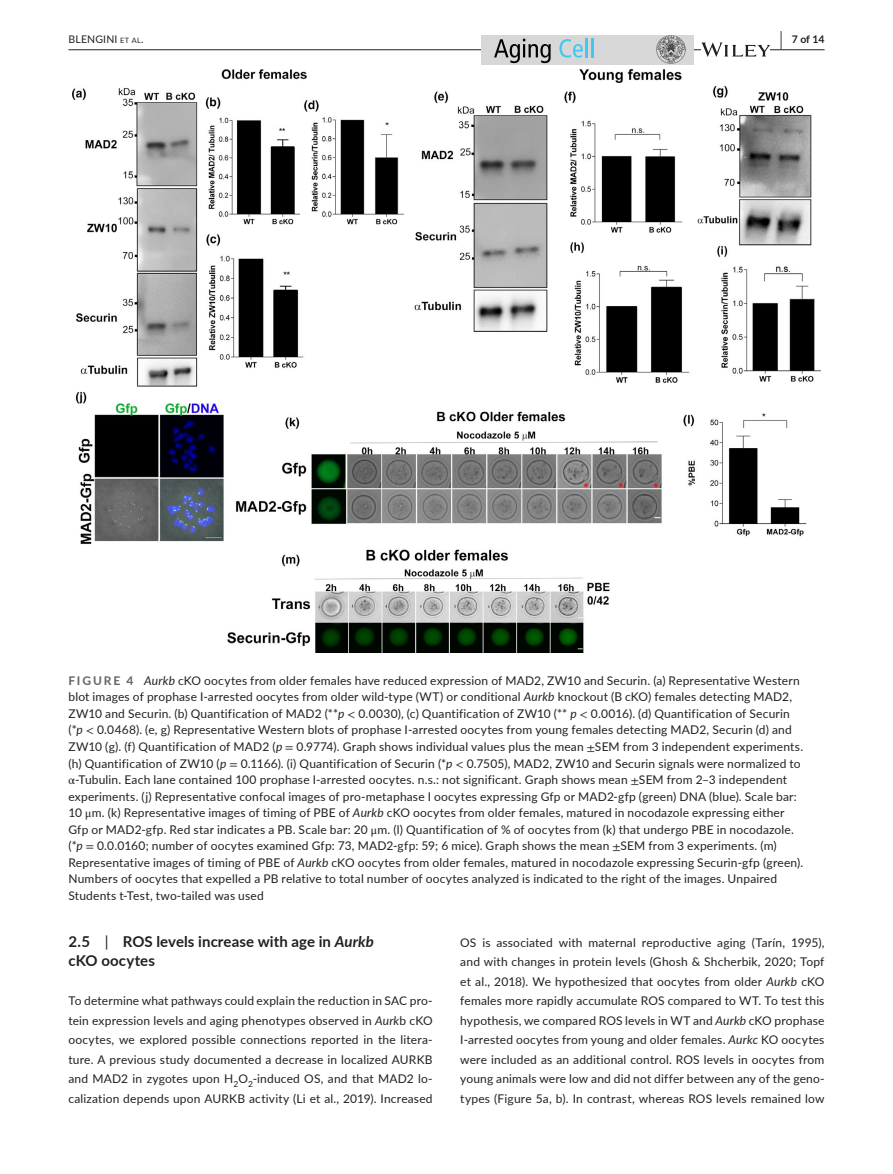
<style>
.page{position:relative;width:893px;height:1174px;background:#fff}
.page>*{position:absolute;margin:0;border:0;box-sizing:border-box;transform-origin:0 0}
.t1{font:700 15px/19.5px "Lato";letter-spacing:.005em;color:#231f20}
.t2{font:12px/19.5px "Lato";letter-spacing:.015em;color:#231f20;text-align:justify}
.t3{font:10.5px "Lato";letter-spacing:.02em;color:#231f20}
.t4{font:700 10.5px "Lato";color:#231f20}
.s1{font-size:7.35px}
.s2{font-size:19.5px}
.s3{font-weight:700;color:#636366}
.s4{font-style:italic}
.s5{font-family:"STIX"}
.s6{font-weight:400}
</style>
<div class="page">
<hr style="left:68px;top:49px;width:756px;height:1px;background:#231f20">
<div style="left:481px;top:35px;width:213px;height:29px;background:#d7d7d7"></div>
<svg style="left:494px;top:39px;width:57px;height:24px"></svg>
<svg style="left:559px;top:39px;width:24px;height:19px"></svg>
<hr style="left:585px;top:38px;width:3px;height:19px;background:#40c8f4">
<svg style="left:591px;top:38px;width:2px;height:19px"></svg>
<img style="left:657px;top:35px;width:28px;height:29px">
<svg style="left:701px;top:42px;width:69px;height:15px"></svg>
<img style="left:72px;top:69px;width:749px;height:584px">
<p class="t3" style="left:68px;top:31px;width:77px">BLENGINI <span class="s1">et al</span>.</p>
<p class="t4" style="left:780px;top:31px;width:46px"><span class="s2">|</span> 7 of 14</p>
<p class="t2" style="left:68px;top:672px;width:736px;line-height:16.5px;text-align:left"><span class="s3">FIGURE 4</span> <span class="s4">Aurkb</span> cKO oocytes from older females have reduced expression of MAD2, ZW10 and Securin. (a) Representative Western blot images of prophase I-arrested oocytes from older wild-type (WT) or conditional <span class="s4">Aurkb</span> knockout (B cKO) females detecting MAD2, ZW10 and Securin. (b) Quantification of MAD2 (**<span class="s4">p</span> <span class="s5">&lt;</span> 0.0030), (c) Quantification of ZW10 (** <span class="s4">p</span> <span class="s5">&lt;</span> 0.0016). (d) Quantification of Securin (*<span class="s4">p</span> <span class="s5">&lt;</span> 0.0468). (e, g) Representative Western blots of prophase I-arrested oocytes from young females detecting MAD2, Securin (d) and ZW10 (g). (f) Quantification of MAD2 (<span class="s4">p</span> <span class="s5">=</span> 0.9774). Graph shows individual values plus the mean <span class="s5">±</span>SEM from 3 independent experiments. (h) Quantification of ZW10 (<span class="s4">p</span> <span class="s5">=</span> 0.1166). (i) Quantification of Securin (*<span class="s4">p</span> <span class="s5">&lt;</span> 0.7505), MAD2, ZW10 and Securin signals were normalized to <span class="s5">α</span>-Tubulin. Each lane contained 100 prophase I-arrested oocytes. n.s.: not significant. Graph shows mean <span class="s5">±</span>SEM from 2–3 independent experiments. (j) Representative confocal images of pro-metaphase I oocytes expressing Gfp or MAD2-gfp (green) DNA (blue). Scale bar:<br>10 <span class="s5">μ</span>m. (k) Representative images of timing of PBE of <span class="s4">Aurkb</span> cKO oocytes from older females, matured in nocodazole expressing either Gfp or MAD2-gfp. Red star indicates a PB. Scale bar: 20 <span class="s5">μ</span>m. (l) Quantification of % of oocytes from (k) that undergo PBE in nocodazole. (*<span class="s4">p</span> <span class="s5">=</span> 0.0.0160; number of oocytes examined Gfp: 73, MAD2-gfp: 59; 6 mice). Graph shows the mean <span class="s5">±</span>SEM from 3 experiments. (m)<br>Representative images of timing of PBE of <span class="s4">Aurkb</span> cKO oocytes from older females, matured in nocodazole expressing Securin-gfp (green).<br>Numbers of oocytes that expelled a PB relative to total number of oocytes analyzed is indicated to the right of the images. Unpaired Students t-Test, two-tailed was used</p>
<p class="t1" style="left:68px;top:931px;width:307px">2.5 <span class="s6">|</span> ROS levels increase with age in <span class="s4">Aurkb </span>cKO oocytes</p>
<p class="t2" style="left:68px;top:990px;width:366px">To determine what pathways could explain the reduction in SAC pro&shy;tein expression levels and aging phenotypes observed in <span class="s4">Aurk</span>b cKO oocytes, we explored possible connections reported in the litera&shy;ture. A previous study documented a decrease in localized AURKB and MAD2 in zygotes upon H<sub>2</sub>O<sub>2</sub>-induced OS, and that MAD2 lo&shy;calization depends upon AURKB activity (Li et al., 2019). Increased</p>
<p class="t2" style="left:460px;top:932px;width:366px">OS is associated with maternal reproductive aging (Tarín, 1995), and with changes in protein levels (Ghosh &amp; Shcherbik, 2020; Topf et al., 2018). We hypothesized that oocytes from older <span class="s4">Aurkb</span> cKO females more rapidly accumulate ROS compared to WT. To test this hypothesis, we compared ROS levels in WT and <span class="s4">Aurkb</span> cKO prophase I-arrested oocytes from young and older females. <span class="s4">Aurkc</span> KO oocytes were included as an additional control. ROS levels in oocytes from young animals were low and did not differ between any of the geno&shy;types (Figure 5a, b). In contrast, whereas ROS levels remained low</p>
</div>
